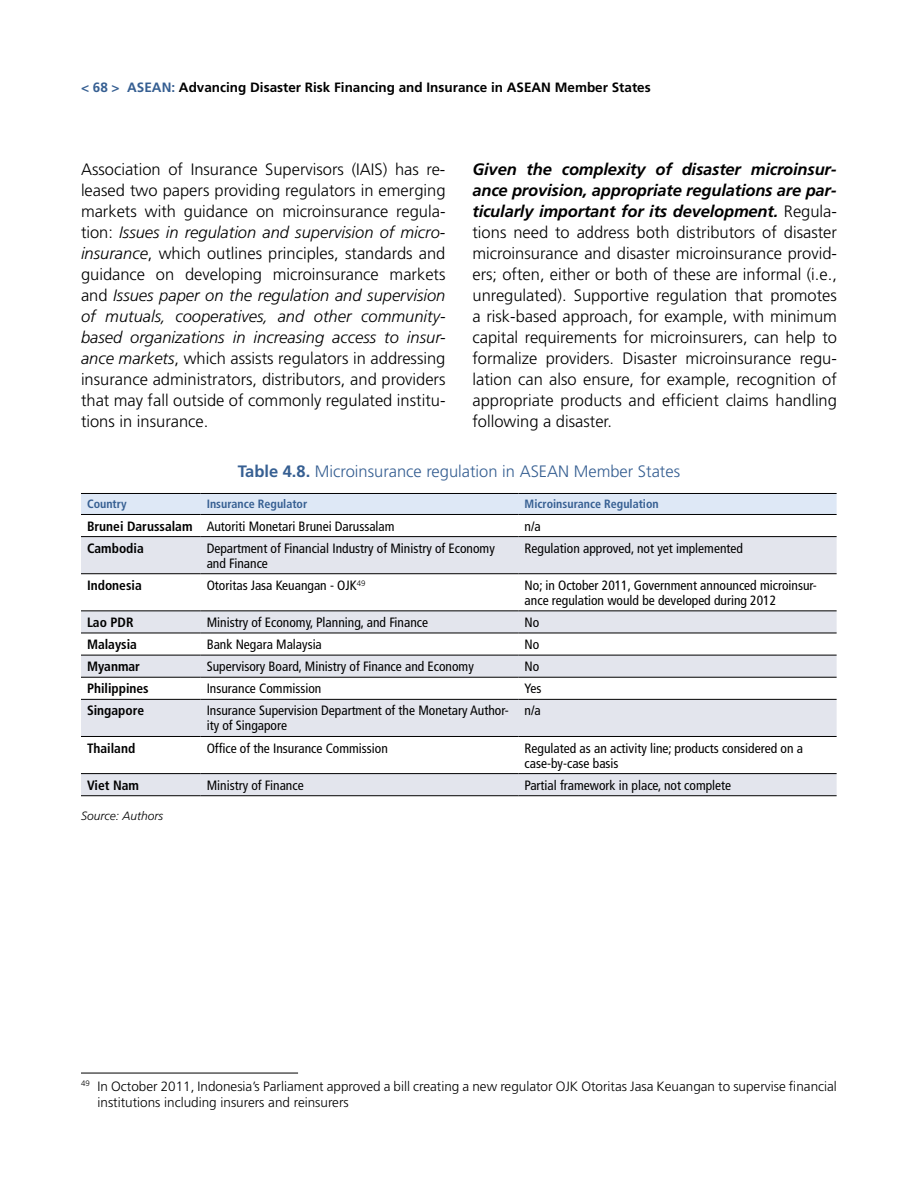
<style>
.page{position:relative;width:918px;height:1188px;background:#fff}
.page>*{position:absolute;margin:0;border:0;box-sizing:border-box;transform-origin:0 0}
.t1{font:300 16.5px/21px "Frutiger";color:#000;text-align:justify}
.t2{font:300 16.5px "Frutiger";color:#365f92}
.t3{font:condensed 13.5px/15px "Frutiger";color:#000}
.t4{font:300 13.5px/16.5px "Frutiger";color:#000}
.t5{font:700 condensed 13.5px "Frutiger";color:#000}
.t6{font:700 13.5px "Frutiger";color:#000}
.t7{font:700 condensed 12px "Frutiger";color:#365f92}
.t8{font:italic 300 12px "Frutiger";color:#000}
.s1{color:#365f92}
.s2{font-style:italic}
.s3{font-weight:700;font-style:italic}
.s4{font-weight:700}
</style>
<div class="page">
<div style="left:81px;top:494px;width:756px;height:20px;background:#dee8f6"></div>
<svg style="left:81px;top:537px;width:756px;height:258px;fill:#e3e5ed"></svg>
<hr style="left:81px;top:493px;width:120px;height:1px;background:#000">
<hr style="left:201px;top:493px;width:318px;height:1px;background:#000">
<hr style="left:519px;top:493px;width:318px;height:1px;background:#000">
<hr style="left:81px;top:514px;width:120px;height:1px;background:#000">
<hr style="left:201px;top:514px;width:318px;height:1px;background:#000">
<hr style="left:519px;top:514px;width:318px;height:1px;background:#000">
<hr style="left:81px;top:536px;width:120px;height:1px;background:#000">
<hr style="left:201px;top:536px;width:318px;height:1px;background:#000">
<hr style="left:519px;top:536px;width:318px;height:1px;background:#000">
<hr style="left:81px;top:573px;width:120px;height:1px;background:#000">
<hr style="left:201px;top:573px;width:318px;height:1px;background:#000">
<hr style="left:519px;top:573px;width:318px;height:1px;background:#000">
<hr style="left:81px;top:611px;width:120px;height:1px;background:#000">
<hr style="left:201px;top:611px;width:318px;height:1px;background:#000">
<hr style="left:519px;top:611px;width:318px;height:1px;background:#000">
<hr style="left:81px;top:633px;width:120px;height:1px;background:#000">
<hr style="left:201px;top:633px;width:318px;height:1px;background:#000">
<hr style="left:519px;top:633px;width:318px;height:1px;background:#000">
<hr style="left:81px;top:655px;width:120px;height:1px;background:#000">
<hr style="left:201px;top:655px;width:318px;height:1px;background:#000">
<hr style="left:519px;top:655px;width:318px;height:1px;background:#000">
<hr style="left:81px;top:677px;width:120px;height:1px;background:#000">
<hr style="left:201px;top:677px;width:318px;height:1px;background:#000">
<hr style="left:519px;top:677px;width:318px;height:1px;background:#000">
<hr style="left:81px;top:699px;width:120px;height:1px;background:#000">
<hr style="left:201px;top:699px;width:318px;height:1px;background:#000">
<hr style="left:519px;top:699px;width:318px;height:1px;background:#000">
<hr style="left:81px;top:736px;width:120px;height:1px;background:#000">
<hr style="left:201px;top:736px;width:318px;height:1px;background:#000">
<hr style="left:519px;top:736px;width:318px;height:1px;background:#000">
<hr style="left:81px;top:773px;width:120px;height:1px;background:#000">
<hr style="left:201px;top:773px;width:318px;height:1px;background:#000">
<hr style="left:519px;top:773px;width:318px;height:1px;background:#000">
<hr style="left:81px;top:795px;width:120px;height:1px;background:#000">
<hr style="left:201px;top:795px;width:318px;height:1px;background:#000">
<hr style="left:519px;top:795px;width:318px;height:1px;background:#000">
<hr style="left:81px;top:1073px;width:217px;height:1px;background:#000">
<p class="t6" style="left:81px;top:79px;width:571px"><span class="s1">&lt; 68 &gt; ASEAN:</span> Advancing Disaster Risk Financing and Insurance in ASEAN Member States</p>
<p class="t1" style="left:81px;top:159px;width:366px">Association of Insurance Supervisors (IAIS) has re&shy;leased two papers providing regulators in emerging markets with guidance on microinsurance regula&shy;tion: <span class="s2">Issues in regulation and supervision of micro&shy;insurance</span>, which outlines principles, standards and guidance on developing microinsurance markets and <span class="s2">Issues paper on the regulation and supervision of mutuals, cooperatives, and other community&shy;based organizations in increasing access to insur&shy;ance markets</span>, which assists regulators in addressing insurance administrators, distributors, and providers that may fall outside of commonly regulated institu&shy;tions in insurance.</p>
<p class="t1" style="left:472px;top:159px;width:366px"><span class="s3">Given the complexity of disaster microinsur&shy;ance provision, appropriate regulations are par&shy;ticularly important for its development.</span> Regula&shy;tions need to address both distributors of disaster microinsurance and disaster microinsurance provid&shy;ers; often, either or both of these are informal (i.e., unregulated). Supportive regulation that promotes a risk-based approach, for example, with minimum capital requirements for microinsurers, can help to formalize providers. Disaster microinsurance regu&shy;lation can also ensure, for example, recognition of appropriate products and efficient claims handling following a disaster.</p>
<p class="t2" style="left:238px;top:462px;width:444px"><span class="s4">Table 4.8.</span> Microinsurance regulation in ASEAN Member States</p>
<p class="t7" style="left:87px;top:497px;width:41px">Country</p>
<p class="t7" style="left:207px;top:497px;width:102px">Insurance Regulator</p>
<p class="t7" style="left:525px;top:497px;width:136px">Microinsurance Regulation</p>
<p class="t3" style="left:87px;top:519px;width:309px"><span class="s4">Brunei Darussalam</span> Autoriti Monetari Brunei Darussalam</p>
<p class="t3" style="left:525px;top:519px;width:18px">n/a</p>
<p class="t5" style="left:87px;top:540px;width:58px">Cambodia</p>
<p class="t3" style="left:207px;top:541px;width:290px">Department of Financial Industry of Ministry of Economy and Finance</p>
<p class="t3" style="left:525px;top:541px;width:220px">Regulation approved, not yet implemented</p>
<p class="t5" style="left:87px;top:577px;width:56px">Indonesia</p>
<p class="t3" style="left:207px;top:578px;width:160px">Otoritas Jasa Keuangan - OJK<sup>49</sup></p>
<p class="t3" style="left:525px;top:578px;width:294px">No; in October 2011, Government announced microinsur&shy;ance regulation would be developed during 2012</p>
<p class="t5" style="left:87px;top:614px;width:48px">Lao PDR</p>
<p class="t3" style="left:207px;top:615px;width:223px">Ministry of Economy, Planning, and Finance</p>
<p class="t3" style="left:525px;top:615px;width:16px">No</p>
<p class="t5" style="left:87px;top:636px;width:52px">Malaysia</p>
<p class="t3" style="left:207px;top:637px;width:117px">Bank Negara Malaysia</p>
<p class="t3" style="left:525px;top:637px;width:16px">No</p>
<p class="t5" style="left:87px;top:659px;width:55px">Myanmar</p>
<p class="t3" style="left:207px;top:659px;width:269px">Supervisory Board, Ministry of Finance and Economy</p>
<p class="t3" style="left:525px;top:659px;width:16px">No</p>
<p class="t5" style="left:87px;top:681px;width:63px">Philippines</p>
<p class="t3" style="left:207px;top:681px;width:116px">Insurance Commission</p>
<p class="t3" style="left:525px;top:681px;width:18px">Yes</p>
<p class="t5" style="left:87px;top:703px;width:59px">Singapore</p>
<p class="t3" style="left:207px;top:703px;width:304px">Insurance Supervision Department of the Monetary Author&shy;ity of Singapore</p>
<p class="t3" style="left:525px;top:703px;width:18px">n/a</p>
<p class="t5" style="left:87px;top:740px;width:50px">Thailand</p>
<p class="t3" style="left:207px;top:741px;width:183px">Office of the Insurance Commission</p>
<p class="t3" style="left:525px;top:741px;width:280px">Regulated as an activity line; products considered on a case-by-case basis</p>
<p class="t5" style="left:87px;top:777px;width:54px">Viet Nam</p>
<p class="t3" style="left:207px;top:778px;width:98px">Ministry of Finance</p>
<p class="t3" style="left:525px;top:778px;width:208px">Partial framework in place, not complete</p>
<p class="t8" style="left:81px;top:809px;width:84px">Source: Authors</p>
<p class="t4" style="left:98px;top:1078px;width:741px;text-indent:-17px"><sup>49</sup> In October 2011, Indonesia’s Parliament approved a bill creating a new regulator OJK Otoritas Jasa Keuangan to supervise financial institutions including insurers and reinsurers</p>
</div>
